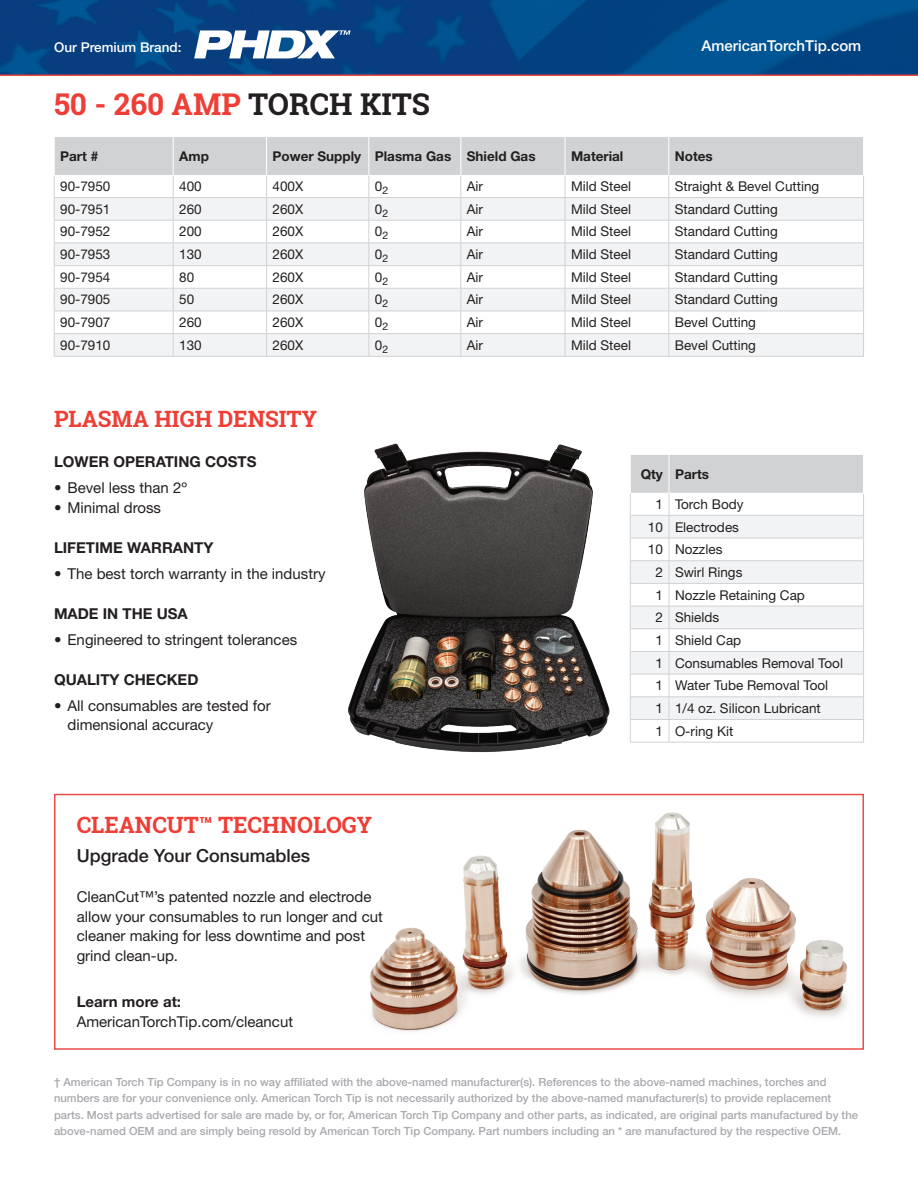
<style>
.page{position:relative;width:918px;height:1188px;background:#fff}
.page>*{position:absolute;margin:0;border:0;box-sizing:border-box;transform-origin:0 0}
.System_Product_name{font:700 30px "Roboto Slab";color:#ee3e35}
._15pt_headings{font:700 22.5px "Roboto Slab";color:#ee3e35}
.Green_basic_paragrap{font:500 18px "Helvetica Neue LT Std";color:#231f20}
.t1{font:15px/19.5px "Helvetica Neue LT Std";color:#231f20}
.Small_Red_Heading{font:700 15px "Helvetica Neue LT Std";color:#231f20}
.t2{font:500 15px "Helvetica Neue LT Std";color:#fff}
.Table_content{font:13.5px "Helvetica Neue LT Std";color:#231f20}
.table_headings{font:700 13.5px "Helvetica Neue LT Std";color:#231f20}
.t3{font:500 13.5px "Helvetica Neue LT Std";color:#fff}
.Position_column{font:13.5px "Helvetica Neue LT Std";color:#231f20}
.Positon_Cell{font:700 13.5px "Helvetica Neue LT Std";color:#231f20}
.Disclaimer{font:500 11.25px/16.5px "Helvetica Neue LT Std";color:#a8a9ad}
.s1{color:#231f20}
</style>
<div class="page">
<img style="left:0;top:0;width:918px;height:75px">
<svg style="left:194px;top:30px;width:156px;height:28px"></svg>
<hr style="left:0;top:75px;width:918px;height:1px;background:#ef4842">
<svg style="left:54px;top:137px;width:810px;height:219px"></svg>
<hr style="left:54px;top:356px;width:119px;height:1px;background:#d1d2d4">
<hr style="left:173px;top:356px;width:94px;height:1px;background:#d1d2d4">
<hr style="left:267px;top:356px;width:102px;height:1px;background:#d1d2d4">
<hr style="left:369px;top:356px;width:92px;height:1px;background:#d1d2d4">
<hr style="left:461px;top:356px;width:104px;height:1px;background:#d1d2d4">
<hr style="left:565px;top:356px;width:104px;height:1px;background:#d1d2d4">
<hr style="left:669px;top:356px;width:195px;height:1px;background:#d1d2d4">
<hr style="left:54px;top:137px;width:1px;height:38px;background:#fff">
<hr style="left:173px;top:137px;width:1px;height:38px;background:#fff">
<hr style="left:54px;top:175px;width:119px;height:1px;background:#fff">
<img style="left:348px;top:443px;width:262px;height:310px">
<hr style="left:669px;top:742px;width:195px;height:1px;background:#d1d2d4">
<svg style="left:630px;top:455px;width:234px;height:287px"></svg>
<hr style="left:630px;top:742px;width:39px;height:1px;background:#d1d2d4">
<hr style="left:630px;top:455px;width:1px;height:38px;background:#fff">
<hr style="left:669px;top:455px;width:1px;height:38px;background:#fff">
<hr style="left:630px;top:493px;width:39px;height:1px;background:#fff">
<img style="left:370px;top:812px;width:477px;height:219px">
<div style="left:54px;top:794px;width:810px;height:256px;border:2px solid #e74e47"></div>
<p class="t3" style="left:54px;top:39px;width:129px">Our Premium Brand:</p>
<h3 class="t2" style="left:702px;top:37px;width:161px">AmericanTorchTip.com</h3>
<p class="System_Product_name" style="left:54px;top:84px;width:378px">50 - 260 AMP <span class="s1">TORCH KITS</span></p>
<p class="table_headings" style="left:60px;top:148px;width:40px">Part #</p>
<p class="table_headings" style="left:179px;top:148px;width:31px">Amp</p>
<p class="table_headings" style="left:273px;top:148px;width:90px">Power Supply</p>
<p class="table_headings" style="left:375px;top:148px;width:78px">Plasma Gas</p>
<p class="table_headings" style="left:467px;top:148px;width:70px">Shield Gas</p>
<p class="table_headings" style="left:571px;top:148px;width:54px">Material</p>
<p class="table_headings" style="left:675px;top:148px;width:40px">Notes</p>
<p class="Table_content" style="left:60px;top:178px;width:52px">90-7950</p>
<p class="Table_content" style="left:179px;top:178px;width:24px">400</p>
<p class="Table_content" style="left:273px;top:178px;width:32px">400X</p>
<p class="Table_content" style="left:375px;top:178px;width:15px">0<sub>2</sub></p>
<p class="Table_content" style="left:467px;top:178px;width:18px">Air</p>
<p class="Table_content" style="left:571px;top:178px;width:62px">Mild Steel</p>
<p class="Table_content" style="left:675px;top:178px;width:146px">Straight &amp; Bevel Cutting</p>
<p class="Table_content" style="left:60px;top:201px;width:52px">90-7951</p>
<p class="Table_content" style="left:179px;top:201px;width:24px">260</p>
<p class="Table_content" style="left:273px;top:201px;width:32px">260X</p>
<p class="Table_content" style="left:375px;top:201px;width:15px">0<sub>2</sub></p>
<p class="Table_content" style="left:467px;top:201px;width:18px">Air</p>
<p class="Table_content" style="left:571px;top:201px;width:62px">Mild Steel</p>
<p class="Table_content" style="left:675px;top:201px;width:105px">Standard Cutting</p>
<p class="Table_content" style="left:60px;top:224px;width:52px">90-7952</p>
<p class="Table_content" style="left:179px;top:224px;width:24px">200</p>
<p class="Table_content" style="left:273px;top:224px;width:32px">260X</p>
<p class="Table_content" style="left:375px;top:224px;width:15px">0<sub>2</sub></p>
<p class="Table_content" style="left:467px;top:224px;width:18px">Air</p>
<p class="Table_content" style="left:571px;top:224px;width:62px">Mild Steel</p>
<p class="Table_content" style="left:675px;top:224px;width:105px">Standard Cutting</p>
<p class="Table_content" style="left:60px;top:246px;width:52px">90-7953</p>
<p class="Table_content" style="left:179px;top:246px;width:24px">130</p>
<p class="Table_content" style="left:273px;top:246px;width:32px">260X</p>
<p class="Table_content" style="left:375px;top:246px;width:15px">0<sub>2</sub></p>
<p class="Table_content" style="left:467px;top:246px;width:18px">Air</p>
<p class="Table_content" style="left:571px;top:246px;width:62px">Mild Steel</p>
<p class="Table_content" style="left:675px;top:246px;width:105px">Standard Cutting</p>
<p class="Table_content" style="left:60px;top:269px;width:52px">90-7954</p>
<p class="Table_content" style="left:179px;top:269px;width:17px">80</p>
<p class="Table_content" style="left:273px;top:269px;width:32px">260X</p>
<p class="Table_content" style="left:375px;top:269px;width:15px">0<sub>2</sub></p>
<p class="Table_content" style="left:467px;top:269px;width:18px">Air</p>
<p class="Table_content" style="left:571px;top:269px;width:62px">Mild Steel</p>
<p class="Table_content" style="left:675px;top:269px;width:105px">Standard Cutting</p>
<p class="Table_content" style="left:60px;top:292px;width:52px">90-7905</p>
<p class="Table_content" style="left:179px;top:292px;width:17px">50</p>
<p class="Table_content" style="left:273px;top:292px;width:32px">260X</p>
<p class="Table_content" style="left:375px;top:292px;width:15px">0<sub>2</sub></p>
<p class="Table_content" style="left:467px;top:292px;width:18px">Air</p>
<p class="Table_content" style="left:571px;top:292px;width:62px">Mild Steel</p>
<p class="Table_content" style="left:675px;top:292px;width:105px">Standard Cutting</p>
<p class="Table_content" style="left:60px;top:314px;width:52px">90-7907</p>
<p class="Table_content" style="left:179px;top:314px;width:24px">260</p>
<p class="Table_content" style="left:273px;top:314px;width:32px">260X</p>
<p class="Table_content" style="left:375px;top:314px;width:15px">0<sub>2</sub></p>
<p class="Table_content" style="left:467px;top:314px;width:18px">Air</p>
<p class="Table_content" style="left:571px;top:314px;width:62px">Mild Steel</p>
<p class="Table_content" style="left:675px;top:314px;width:83px">Bevel Cutting</p>
<p class="Table_content" style="left:60px;top:337px;width:52px">90-7910</p>
<p class="Table_content" style="left:179px;top:337px;width:24px">130</p>
<p class="Table_content" style="left:273px;top:337px;width:32px">260X</p>
<p class="Table_content" style="left:375px;top:337px;width:15px">0<sub>2</sub></p>
<p class="Table_content" style="left:467px;top:337px;width:18px">Air</p>
<p class="Table_content" style="left:571px;top:337px;width:62px">Mild Steel</p>
<p class="Table_content" style="left:675px;top:337px;width:83px">Bevel Cutting</p>
<p class="_15pt_headings" style="left:54px;top:404px;width:265px">PLASMA HIGH DENSITY</p>
<p class="Small_Red_Heading" style="left:54px;top:453px;width:204px">LOWER OPERATING COSTS</p>
<p class="t1" style="left:54px;top:478px;width:135px">• Bevel less than 2º</p>
<p class="t1" style="left:54px;top:498px;width:109px">• Minimal dross</p>
<p class="Small_Red_Heading" style="left:54px;top:538px;width:161px">LIFETIME WARRANTY</p>
<p class="t1" style="left:54px;top:564px;width:273px">• The best torch warranty in the industry</p>
<p class="Small_Red_Heading" style="left:54px;top:604px;width:135px">MADE IN THE USA</p>
<p class="t1" style="left:54px;top:630px;width:245px">• Engineered to stringent tolerances</p>
<p class="Small_Red_Heading" style="left:54px;top:670px;width:146px">QUALITY CHECKED</p>
<p class="t1" style="left:68px;top:696px;width:205px;text-indent:-14px">• All consumables are tested for dimensional accuracy</p>
<p class="_15pt_headings" style="left:77px;top:809px;width:297px">CLEANCUT™ TECHNOLOGY</p>
<p class="Green_basic_paragrap" style="left:77px;top:845px;width:235px">Upgrade Your Consumables</p>
<p class="t1" style="left:77px;top:887px;width:308px">CleanCut™’s patented nozzle and electrode allow your consumables to run longer and cut cleaner making for less downtime and post grind clean-up.</p>
<p class="Small_Red_Heading" style="left:77px;top:992px;width:106px">Learn more at:</p>
<p class="t1" style="left:77px;top:1011px;width:218px">AmericanTorchTip.com/cleancut</p>
<p class="Positon_Cell" style="left:641px;top:465px;width:24px">Qty</p>
<p class="table_headings" style="left:675px;top:465px;width:36px">Parts</p>
<p class="Position_column" style="left:655px;top:496px;width:9px">1</p>
<p class="Table_content" style="left:675px;top:496px;width:70px">Torch Body</p>
<p class="Position_column" style="left:648px;top:519px;width:17px">10</p>
<p class="Table_content" style="left:675px;top:519px;width:66px">Electrodes</p>
<p class="Position_column" style="left:648px;top:541px;width:17px">10</p>
<p class="Table_content" style="left:675px;top:541px;width:49px">Nozzles</p>
<p class="Position_column" style="left:655px;top:564px;width:9px">2</p>
<p class="Table_content" style="left:675px;top:564px;width:69px">Swirl Rings</p>
<p class="Position_column" style="left:655px;top:587px;width:9px">1</p>
<p class="Table_content" style="left:675px;top:587px;width:131px">Nozzle Retaining Cap</p>
<p class="Position_column" style="left:655px;top:609px;width:9px">2</p>
<p class="Table_content" style="left:675px;top:609px;width:46px">Shields</p>
<p class="Position_column" style="left:655px;top:632px;width:9px">1</p>
<p class="Table_content" style="left:675px;top:632px;width:68px">Shield Cap</p>
<p class="Position_column" style="left:655px;top:655px;width:9px">1</p>
<p class="Table_content" style="left:675px;top:655px;width:170px">Consumables Removal Tool</p>
<p class="Position_column" style="left:655px;top:677px;width:9px">1</p>
<p class="Table_content" style="left:675px;top:677px;width:155px">Water Tube Removal Tool</p>
<p class="Position_column" style="left:655px;top:700px;width:9px">1</p>
<p class="Table_content" style="left:675px;top:700px;width:147px">1/4 oz. Silicon Lubricant</p>
<p class="Position_column" style="left:655px;top:723px;width:9px">1</p>
<p class="Table_content" style="left:675px;top:723px;width:60px">O-ring Kit</p>
<p class="Disclaimer" style="left:54px;top:1074px;width:806px">† American Torch Tip Company is in no way affiliated with the above-named manufacturer(s). References to the above-named machines, torches and numbers are for your convenience only. American Torch Tip is not necessarily authorized by the above-named manufacturer(s) to provide replacement parts. Most parts advertised for sale are made by, or for, American Torch Tip Company and other parts, as indicated, are original parts manufactured by the above-named OEM and are simply being resold by American Torch Tip Company. Part numbers including an * are manufactured by the respective OEM.</p>
</div>
